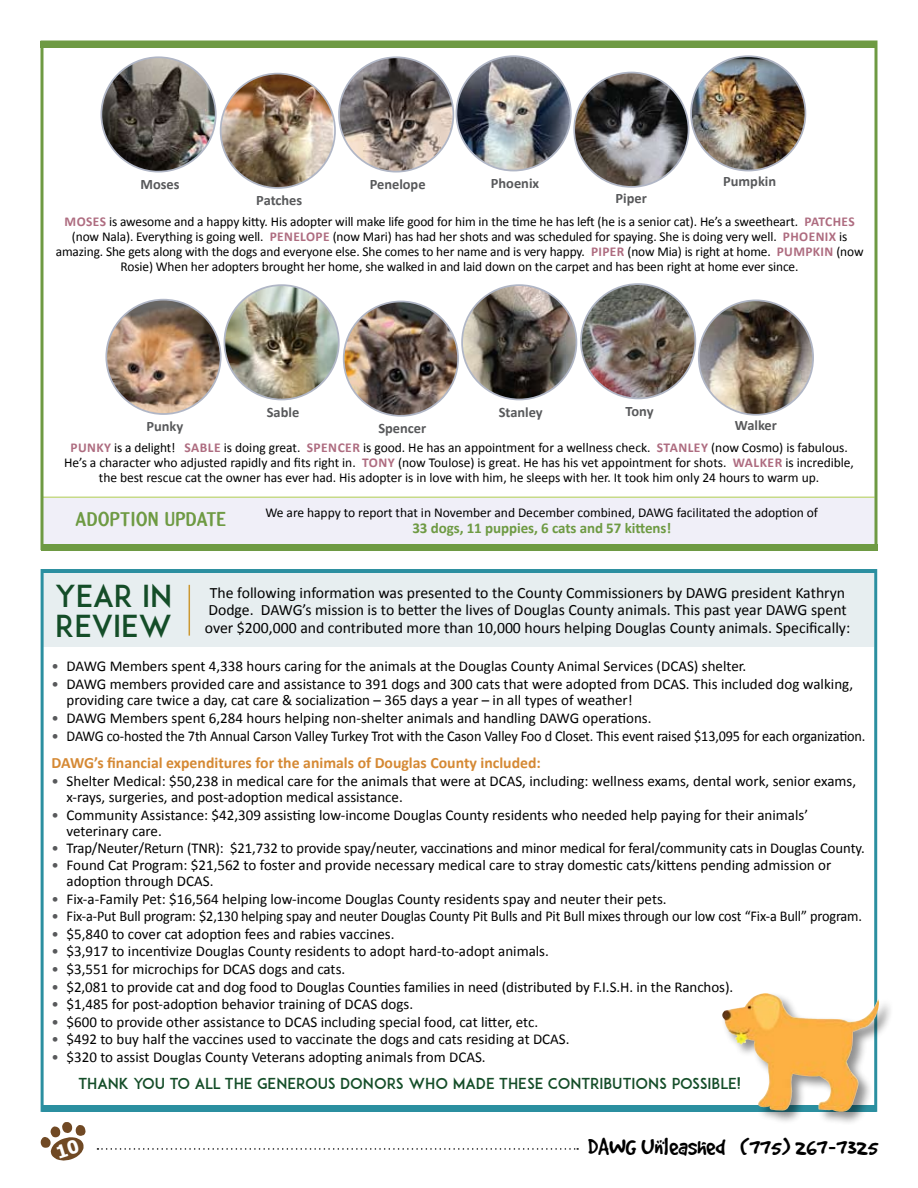
<style>
.page{position:relative;width:918px;height:1188px;background:#fff}
.page>*{position:absolute;margin:0;border:0;box-sizing:border-box;transform-origin:0 0}
.t1{font:30px/30px "ADAM.CGPRO";color:#144d28}
.t2{font:27px "Good Dog Cool";color:#000}
.t3{font:21px "Anna";color:#6e9a43}
.t4{font:15.75px/17.2px "Calibri";color:#000;text-align:center}
.t5{font:700 15.75px "Calibri";color:#d58934}
.t6{font:15px/15.8px "Calibri";color:#000}
.t7{font:15px "Calibri";color:#000;scale:.95 1}
.t8{font:15px "ADAM.CGPRO";color:#144d28}
.t9{font:700 15px "Calibri";letter-spacing:-.005em;color:#6e9a43}
.t10{font:700 14.4px "Calibri";color:#58595b}
.t11{font:13.5px/15px "Calibri";letter-spacing:-.01em;color:#000}
.t12{font:700 13.5px "Calibri";color:#ae6c80}
.s1{font-weight:700;color:#ae6c80}
.s2{color:#58595b}
.s3{font-family:"Cambria"}
</style>
<div class="page">
<div style="left:42px;top:573px;width:832px;height:73px;background:#e7eef0"></div>
<hr style="left:42px;top:496px;width:833px;height:2px;background:#c7da88">
<div style="left:42px;top:498px;width:835px;height:50px;background:#f0eff8"></div>
<svg style="left:97px;top:1148px;width:481px;height:2px"></svg>
<div style="left:41px;top:544px;width:836px;height:6px;background:#6e9a43"></div>
<div style="left:41px;top:41px;width:834px;height:7px;background:#6e9a43"></div>
<img style="left:224px;top:285px;width:115px;height:115px;border-radius:57px">
<div style="left:224px;top:284px;width:116px;height:116px;border:2px solid #b0b6c6;border-radius:50%"></div>
<img style="left:344px;top:301px;width:114px;height:115px;border-radius:57px">
<div style="left:343px;top:301px;width:116px;height:116px;border:2px solid #b0b6c6;border-radius:50%"></div>
<img style="left:462px;top:285px;width:114px;height:115px;border-radius:57px">
<div style="left:461px;top:284px;width:116px;height:116px;border:2px solid #b0b6c6;border-radius:50%"></div>
<img style="left:581px;top:284px;width:114px;height:114px;border-radius:57px">
<div style="left:580px;top:283px;width:116px;height:116px;border:2px solid #b0b6c6;border-radius:50%"></div>
<img style="left:699px;top:301px;width:114px;height:112px">
<div style="left:698px;top:300px;width:116px;height:116px;border:2px solid #b0b6c6;border-radius:50%"></div>
<img style="left:101px;top:57px;width:115px;height:115px;border-radius:57px">
<div style="left:101px;top:56px;width:116px;height:117px;border:2px solid #b0b6c6;border-radius:50%"></div>
<img style="left:221px;top:74px;width:112px;height:114px">
<div style="left:220px;top:73px;width:116px;height:116px;border:2px solid #b0b6c6;border-radius:50%"></div>
<img style="left:339px;top:57px;width:114px;height:115px;border-radius:57px">
<div style="left:338px;top:56px;width:116px;height:117px;border:2px solid #b0b6c6;border-radius:50%"></div>
<img style="left:456px;top:56px;width:115px;height:115px;border-radius:57px">
<div style="left:456px;top:55px;width:116px;height:116px;border:2px solid #b0b6c6;border-radius:50%"></div>
<img style="left:574px;top:73px;width:115px;height:114px;border-radius:57px">
<div style="left:573px;top:72px;width:116px;height:116px;border:2px solid #b0b6c6;border-radius:50%"></div>
<img style="left:691px;top:56px;width:114px;height:115px;border-radius:57px">
<div style="left:690px;top:55px;width:116px;height:116px;border:2px solid #b0b6c6;border-radius:50%"></div>
<img style="left:106px;top:300px;width:115px;height:114px;border-radius:57px">
<div style="left:105px;top:299px;width:117px;height:116px;border:2px solid #b0b6c6;border-radius:50%"></div>
<hr style="left:41px;top:570px;width:835px;height:3px;background:#2b8fa0">
<div style="left:42px;top:1105px;width:834px;height:7px;background:#2b8fa0"></div>
<div style="left:721px;top:992px;width:179px;height:149px;background:#000;opacity:.44"></div>
<img style="left:722px;top:993px;width:157px;height:119px">
<hr style="left:189px;top:585px;width:1px;height:51px;background:#cb9832">
<svg style="left:41px;top:1122px;width:45px;height:39px"></svg>
<p class="t10" style="left:140px;top:175px;width:41px">Moses</p>
<p class="t10" style="left:256px;top:191px;width:47px">Patches</p>
<p class="t10" style="left:370px;top:175px;width:57px">Penelope</p>
<p class="t10" style="left:491px;top:174px;width:50px">Phoenix</p>
<p class="t10" style="left:616px;top:189px;width:33px">Piper</p>
<p class="t10" style="left:723px;top:172px;width:55px">Pumpkin</p>
<p class="t11" style="left:72px;top:214px;width:748px;text-indent:37px">is awesome and a happy kitty. His adopter will make life good for him in the time he has left (he is a senior cat). He’s a sweetheart. <span class="s1">Patches </span>(now Nala). Everything is going well. <span class="s1">Penelope</span></p>
<p class="t12" style="left:65px;top:213px;width:21px">Moses</p>
<p class="t11" style="left:333px;top:229px;width:467px">(now Mari) has had her shots and was scheduled for spaying. She is doing very well. <span class="s1">Phoenix</span></p>
<p class="t11" style="left:839px;top:229px;width:10px">is</p>
<p class="t11" style="left:56px;top:244px;width:550px">amazing. She gets along with the dogs and everyone else. She comes to her name and is very happy. <span class="s1">Piper</span></p>
<p class="t11" style="left:627px;top:244px;width:166px">(now Mia) is right at home. <span class="s1">Pumpkin</span></p>
<p class="t11" style="left:836px;top:244px;width:29px">(now</p>
<p class="t11" style="left:121px;top:259px;width:679px">Rosie) When her adopters brought her home, she walked in and laid down on the carpet and has been right at home ever since.</p>
<p class="t10" style="left:147px;top:417px;width:38px">Punky</p>
<p class="t10" style="left:267px;top:403px;width:34px">Sable</p>
<p class="t10" style="left:378px;top:419px;width:49px">Spencer</p>
<p class="t10" style="left:499px;top:403px;width:46px">Stanley</p>
<p class="t10" style="left:626px;top:402px;width:29px">Tony</p>
<p class="t10" style="left:735px;top:416px;width:44px">Walker</p>
<p class="t12" style="left:71px;top:439px;width:17px">Punky</p>
<p class="t11" style="left:114px;top:440px;width:86px">is a delight! <span class="s1">Sable</span></p>
<p class="t11" style="left:224px;top:440px;width:99px">is doing great. <span class="s1">Spencer</span></p>
<p class="t11" style="left:363px;top:440px;width:309px">is good. He has an appointment for a wellness check. <span class="s1">Stanley</span></p>
<p class="t11" style="left:711px;top:440px;width:138px">(now Cosmo) is fabulous.</p>
<p class="t11" style="left:64px;top:455px;width:315px">He’s a character who adjusted rapidly and fits right in. <span class="s1">Tony</span></p>
<p class="t11" style="left:398px;top:455px;width:356px">(now Toulose) is great. He has his vet appointment for shots. <span class="s1">Walker</span></p>
<p class="t11" style="left:99px;top:455px;width:757px;text-indent:687px">is incredible, the best rescue cat the owner has ever had. His adopter is in love with him, he sleeps with her. It took him only 24 hours to warm up.</p>
<h3 class="t3" style="left:75px;top:506px;width:101px">ADOPTI ON UPDAT</h3>
<h3 class="t3" style="left:217px;top:506px;width:11px">E</h3>
<p class="t11" style="left:265px;top:505px;width:554px">We are happy to report that in November and December combined, DAWG facilitated the adoption of</p>
<p class="t9" style="left:412px;top:519px;width:260px">33 dogs, 11 puppies, 6 cats and 57 kittens!</p>
<h1 class="t1" style="left:55px;top:581px;width:119px">YEAR IN<br>REVIEW</h1>
<p class="t4" style="left:205px;top:584px;width:647px">The following information was presented to the County Commissioners by DAWG president Kathryn<br>Dodge. DAWG’s mission is to better the lives of Douglas County animals. This past year DAWG spent over $200,000 and contributed more than 10,000 hours helping Douglas County animals. Specifically:</p>
<p class="t6" style="left:52px;top:659px;width:696px"><span class="s2">•</span> DAWG Members spent 4,338 hours caring for the animals at the Douglas County Animal Services (DCAS) shelter.</p>
<p class="t6" style="left:67px;top:677px;width:788px;text-indent:-15px"><span class="s2">•</span> DAWG members provided care and assistance to 391 dogs and 300 cats that were adopted from DCAS. This included dog walking, providing care twice a day, cat care &amp; socialization – 365 days a year – in all types of weather!</p>
<p class="t6" style="left:52px;top:710px;width:601px"><span class="s2">•</span> DAWG Members spent 6,284 hours helping non-shelter animals and handling DAWG operations.</p>
<p class="t7" style="left:52px;top:727px;width:858px"><span class="s2">•</span> DAWG co-hosted the 7th Annual Carson Valley Turkey Trot with the Cason Valley Foo d Closet. This event raised $13,095 for each organization.</p>
<p class="t5" style="left:52px;top:753px;width:491px">DAWG’s financial expenditures for the animals of Douglas County included:</p>
<p class="t6" style="left:67px;top:774px;width:791px;text-indent:-15px"><span class="s2">•</span> Shelter Medical: $50,238 in medical care for the animals that were at DCAS, including: wellness exams, dental work, senior exams, x-rays, surgeries, and post-adoption medical assistance.</p>
<p class="t6" style="left:67px;top:807px;width:743px;text-indent:-15px"><span class="s2">•</span> Community Assistance: $42,309 assisting low-income Douglas County residents who needed help paying for their animals’ veterinary care.</p>
<p class="t6" style="left:52px;top:840px;width:815px"><span class="s2">•</span> Trap/Neuter/Return (TNR): $21,732 to provide spay/neuter, vaccinations and minor medical for feral/community cats in Douglas County.</p>
<p class="t6" style="left:67px;top:858px;width:766px;text-indent:-15px"><span class="s2">•</span> Found Cat Program: $21,562 to foster and provide necessary medical care to stray domestic cats/kittens pending admission or adoption through DCAS.</p>
<p class="t6" style="left:52px;top:891px;width:617px"><span class="s2">•</span> Fix-a-Family Pet: $16,564 helping low-income Douglas County residents spay and neuter their pets.</p>
<p class="t7" style="left:52px;top:907px;width:855px"><span class="s2">•</span> Fix-a-Put Bull program: $2,130 helping spay and neuter Douglas County Pit Bulls and Pit Bull mixes through our low cost “Fix-a Bull” program.</p>
<p class="t6" style="left:52px;top:926px;width:344px"><span class="s2">•</span> $5,840 to cover cat adoption fees and rabies vaccines.</p>
<p class="t6" style="left:52px;top:944px;width:499px"><span class="s2">•</span> $3,917 to incentivize Douglas County residents to adopt hard-to-adopt animals.</p>
<p class="t6" style="left:52px;top:961px;width:295px"><span class="s2">•</span> $3,551 for microchips for DCAS dogs and cats.</p>
<p class="t6" style="left:52px;top:979px;width:683px"><span class="s2">•</span> $2,081 to provide cat and dog food to Douglas Counties families in need (distributed by F.I.S.H. in the Ranchos).</p>
<p class="t6" style="left:52px;top:996px;width:363px"><span class="s2">•</span> $1,485 for post-adoption behavior training of DCAS dogs.</p>
<p class="t6" style="left:52px;top:1014px;width:488px"><span class="s2">•</span> $600 to provide other assistance to DCAS including special food, cat litter, etc.</p>
<p class="t6" style="left:52px;top:1031px;width:520px"><span class="s2">•</span> $492 to buy half the vaccines used to vaccinate the dogs and cats residing at DCAS.</p>
<p class="t6" style="left:52px;top:1049px;width:436px"><span class="s2">•</span> $320 to assist Douglas County Veterans adopting animals from DCAS.</p>
<p class="t8" style="left:78px;top:1075px;width:664px">THANK YOU TO ALL THE GENEROUS DONORS WHO MADE THESE CONTRIBUTIONS POSSIBLE!</p>
<h2 class="t2" style="left:588px;top:1132px;width:292px">DAWG Unleashed (775) 267<span class="s3">-</span>7325</h2>
</div>
